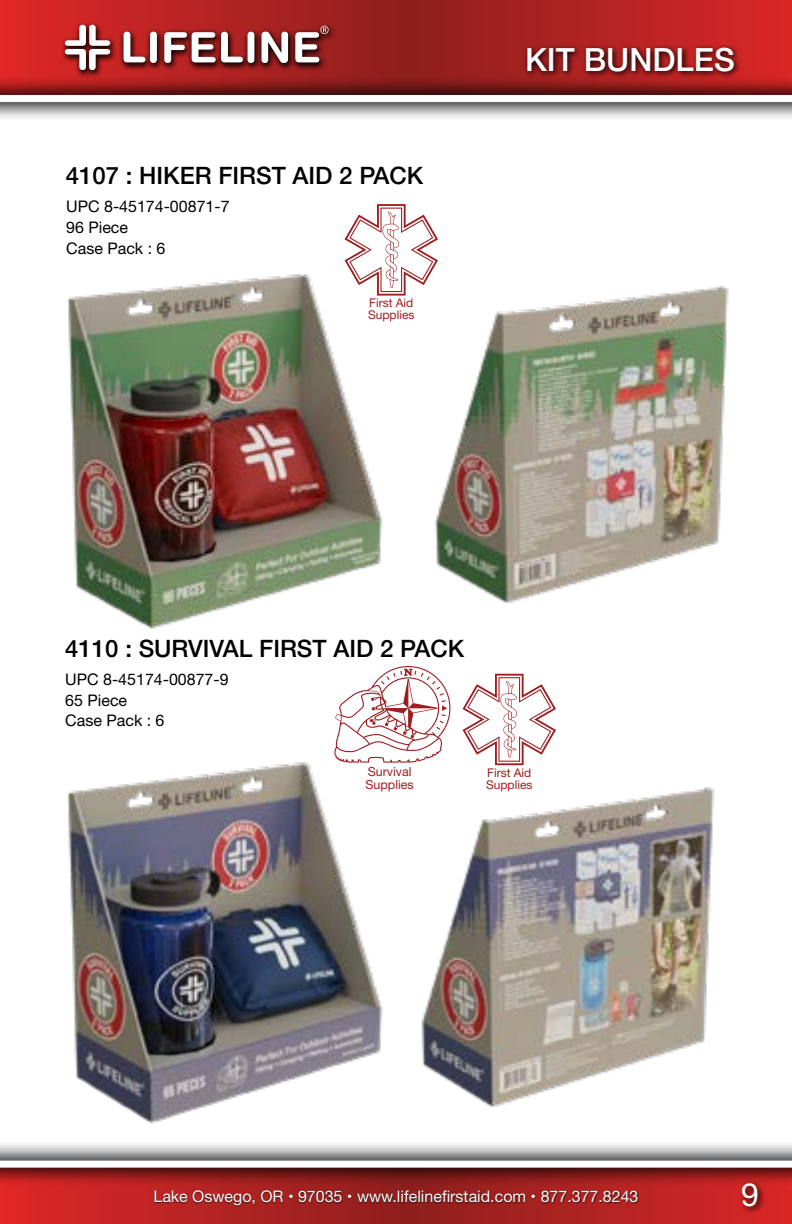
<style>
.page{position:relative;width:792px;height:1224px;background:#fff}
.page>*{position:absolute;margin:0;border:0;box-sizing:border-box;transform-origin:0 0}
.t1{font:500 32px "Helvetica Neue";color:#fff}
.t2{font:32px "Helvetica Neue";color:#fff}
.t3{font:500 24px "Helvetica Neue";color:#000}
.t4{font:16px/20.8px "Helvetica Neue";color:#000}
.t5{font:16px "Helvetica Neue";color:#fff}
.t6{font:12.4px/12.4px "Helvetica Neue";color:#9e1d20}
.t7{font:12px/12px "Helvetica Neue";color:#9e1d20}
</style>
<div class="page">
<svg style="left:0;top:0;width:792px;height:75px;background:#b22221"></svg>
<svg style="left:0;top:1187px;width:792px;height:37px;background:#ba2322"></svg>
<svg style="left:0;top:75px;width:792px;height:43px;background:#976060"></svg>
<div style="left:0;top:95px;width:792px;height:7px;background:#fff"></div>
<svg style="left:0;top:1144px;width:792px;height:43px;background:#9c6261"></svg>
<div style="left:0;top:1161px;width:792px;height:7px;background:#fff"></div>
<div style="left:60px;top:22px;width:275px;height:57px;background:#000;opacity:.75"></div>
<div style="left:118px;top:29px;width:34px;height:42px;background:#000;opacity:.75"></div>
<svg style="left:124px;top:32px;width:21px;height:30px"></svg>
<div style="left:145px;top:29px;width:19px;height:43px;background:#000;opacity:.75"></div>
<div style="left:150px;top:32px;width:7px;height:31px;background:#fff;border-radius:3px"></div>
<div style="left:159px;top:28px;width:35px;height:44px;background:#000;opacity:.75"></div>
<div style="left:186px;top:28px;width:36px;height:43px;background:#000;opacity:.75"></div>
<div style="left:216px;top:29px;width:34px;height:42px;background:#000;opacity:.75"></div>
<svg style="left:164px;top:32px;width:78px;height:31px"></svg>
<div style="left:242px;top:29px;width:20px;height:43px;background:#000;opacity:.75"></div>
<div style="left:248px;top:32px;width:6px;height:31px;background:#fff;border-radius:3px"></div>
<div style="left:256px;top:29px;width:39px;height:43px;background:#000;opacity:.75"></div>
<svg style="left:262px;top:32px;width:26px;height:31px"></svg>
<div style="left:290px;top:28px;width:36px;height:43px;background:#000;opacity:.75"></div>
<div style="left:84px;top:22px;width:33px;height:33px;background:#000;opacity:.75"></div>
<div style="left:60px;top:22px;width:34px;height:33px;background:#000;opacity:.75"></div>
<div style="left:60px;top:45px;width:34px;height:33px;background:#000;opacity:.75"></div>
<div style="left:84px;top:45px;width:33px;height:33px;background:#000;opacity:.75"></div>
<svg style="left:65px;top:25px;width:45px;height:45px"></svg>
<div style="left:316px;top:23px;width:19px;height:20px;background:#000;opacity:.75"></div>
<svg style="left:295px;top:26px;width:34px;height:36px"></svg>
<div style="left:154px;top:1189px;width:485px;height:18px;background:#000;opacity:.75"></div>
<div style="left:739px;top:1181px;width:27px;height:34px;background:#000;opacity:.88"></div>
<svg style="left:523px;top:44px;width:218px;height:35px;background:#861918"></svg>
<svg style="left:463px;top:674px;width:93px;height:91px"></svg>
<svg style="left:345px;top:204px;width:93px;height:92px"></svg>
<svg style="left:334px;top:666px;width:116px;height:97px"></svg>
<img style="left:421px;top:787px;width:294px;height:321px">
<img style="left:67px;top:754px;width:319px;height:370px">
<img style="left:425px;top:283px;width:304px;height:320px">
<img style="left:68px;top:268px;width:318px;height:361px">
<h2 class="t3" style="left:66px;top:156px;width:359px">4107 : HIKER FIRST AID 2 PACK</h2>
<p class="t4" style="left:66px;top:197px;width:165px">UPC 8-45174-00871-7<br>96 Piece<br>Case Pack : 6</p>
<p class="t7" style="left:368px;top:298px;width:48px">First Aid<br>Supplies</p>
<h1 class="t1" style="left:525px;top:34px;width:211px">KIT BUNDLES</h1>
<h2 class="t3" style="left:65px;top:629px;width:400px">4110 : SURVIVAL FIRST AID 2 PACK</h2>
<p class="t4" style="left:65px;top:670px;width:165px">UPC 8-45174-00877-9<br>65 Piece<br>Case Pack : 6</p>
<p class="t6" style="left:366px;top:766px;width:50px">Survival<br>Supplies</p>
<p class="t7" style="left:486px;top:767px;width:48px">First Aid<br>Supplies</p>
<p class="t5" style="left:153px;top:1185px;width:487px">Lake Oswego, OR • 97035 • www.lifelinefirstaid.com • 877.377.8243</p>
<h1 class="t2" style="left:741px;top:1171px;width:19px">9</h1>
</div>
